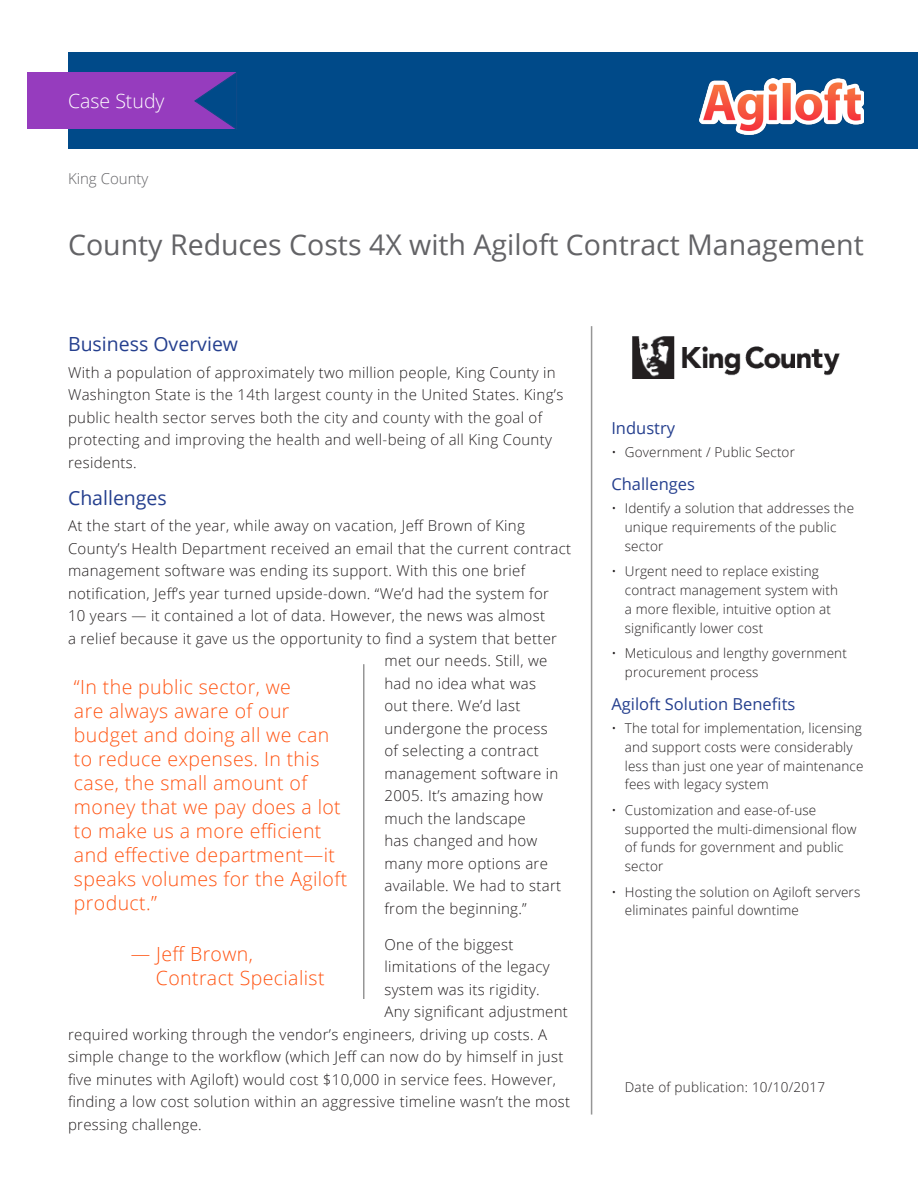
<style>
.page{position:relative;width:918px;height:1188px;background:#fff}
.page>*{position:absolute;margin:0;border:0;box-sizing:border-box;transform-origin:0 0}
.B_title{font:28.5px "Open Sans";color:#636366}
.Quotes{font:300 19.5px/24px "Open Sans";letter-spacing:.02em;color:#ff5412}
.Body_Headings{font:19.5px "Open Sans";color:#253f8e}
.t1{font:300 19.5px "Open Sans";color:#fff}
.Bullet_Headings{font:16.5px "Open Sans";color:#253f8e}
.Body{font:300 15px/22.5px "Open Sans";letter-spacing:.02em;color:#231f20}
.Body_Headings-2{font:300 15px "Open Sans";color:#636366}
.t2{font:300 13.5px/18.8px "Open Sans";letter-spacing:.01em;color:#231f20}
</style>
<div class="page">
<div style="left:68px;top:53px;width:850px;height:96px;background:#004a89"></div>
<hr style="left:591px;top:326px;width:1px;height:789px;background:#969696">
<hr style="left:363px;top:664px;width:1px;height:335px;background:#969696">
<div style="left:27px;top:73px;width:208px;height:56px;background:#963cbe"></div>
<svg style="left:193px;top:72px;width:44px;height:58px"></svg>
<img style="left:700px;top:78px;width:164px;height:57px">
<img style="left:632px;top:336px;width:208px;height:43px">
<p class="t1" style="left:68px;top:88px;width:98px">Case Study</p>
<p class="t1" style="left:53px;top:90px;width:98px">Case Study</p>
<p class="Body_Headings-2" style="left:68px;top:168px;width:82px">King County</p>
<p class="B_title" style="left:68px;top:225px;width:797px">County Reduces Costs 4X with Agiloft Contract Management</p>
<p class="Body_Headings" style="left:68px;top:330px;width:172px">Business Overview</p>
<p class="Body" style="left:68px;top:361px;width:497px">With a population of approximately two million people, King County in Washington State is the 14th largest county in the United States. King’s public health sector serves both the city and county with the goal of protecting and improving the health and well-being of all King County residents.</p>
<p class="Body_Headings" style="left:68px;top:484px;width:100px">Challenges</p>
<p class="Body" style="left:68px;top:514px;width:458px">At the start of the year, while away on vacation, Jeff Brown of King</p>
<p class="Body" style="left:68px;top:537px;width:505px">County’s Health Department received an email that the current contract</p>
<p class="Body" style="left:68px;top:559px;width:459px">management software was ending its support. With this one brief</p>
<p class="Body" style="left:68px;top:582px;width:482px">notification, Jeff’s year turned upside-down. “We’d had the system for</p>
<p class="Body" style="left:68px;top:604px;width:478px">10 years — it contained a lot of data. However, the news was almost</p>
<p class="Body" style="left:68px;top:627px;width:491px">a relief because it gave us the opportunity to find a system that better</p>
<p class="Body" style="left:384px;top:649px;width:164px">met our needs. Still, we</p>
<p class="Body" style="left:384px;top:672px;width:153px">had no idea what was</p>
<p class="Body" style="left:384px;top:694px;width:137px">out there. We’d last</p>
<p class="Body" style="left:384px;top:717px;width:165px">undergone the process</p>
<p class="Body" style="left:384px;top:739px;width:156px">of selecting a contract</p>
<p class="Body" style="left:384px;top:762px;width:175px">management software in</p>
<p class="Body" style="left:384px;top:784px;width:160px">2005. It’s amazing how</p>
<p class="Body" style="left:384px;top:807px;width:143px">much the landscape</p>
<p class="Body" style="left:384px;top:829px;width:154px">has changed and how</p>
<p class="Body" style="left:384px;top:852px;width:165px">many more options are</p>
<p class="Body" style="left:384px;top:874px;width:178px">available. We had to start</p>
<p class="Body" style="left:384px;top:897px;width:144px">from the beginning.”</p>
<p class="Body" style="left:384px;top:933px;width:130px">One of the biggest</p>
<p class="Body" style="left:384px;top:955px;width:167px">limitations of the legacy</p>
<p class="Body" style="left:384px;top:978px;width:157px">system was its rigidity.</p>
<p class="Body" style="left:384px;top:1000px;width:185px">Any significant adjustment</p>
<p class="Body" style="left:68px;top:1023px;width:481px">required working through the vendor’s engineers, driving up costs. A</p>
<p class="Body" style="left:68px;top:1045px;width:497px">simple change to the workflow (which Jeff can now do by himself in just</p>
<p class="Body" style="left:68px;top:1068px;width:490px">five minutes with Agiloft) would cost $10,000 in service fees. However,</p>
<p class="Body" style="left:68px;top:1090px;width:504px">finding a low cost solution within an aggressive timeline wasn’t the most</p>
<p class="Body" style="left:68px;top:1113px;width:135px">pressing challenge.</p>
<p class="Quotes" style="left:74px;top:674px;width:275px">“In the public sector, we<br>are always aware of our budget and doing all we can to reduce expenses. In this case, the small amount of money that we pay does a lot to make us a more efficient and effective department—it speaks volumes for the Agiloft product.”</p>
<p class="Quotes" style="left:156px;top:941px;width:170px;text-indent:-25px">— Jeff Brown,<br>Contract Specialist</p>
<p class="Bullet_Headings" style="left:611px;top:417px;width:65px">Industry</p>
<p class="t2" style="left:611px;top:442px;width:185px">• Government / Public Sector</p>
<p class="Bullet_Headings" style="left:611px;top:473px;width:85px">Challenges</p>
<p class="t2" style="left:625px;top:499px;width:231px;text-indent:-14px">• Identify a solution that addresses the unique requirements of the public sector</p>
<p class="t2" style="left:625px;top:562px;width:215px;text-indent:-14px">• Urgent need to replace existing contract management system with a more flexible, intuitive option at significantly lower cost</p>
<p class="t2" style="left:625px;top:643px;width:224px;text-indent:-14px">• Meticulous and lengthy government procurement process</p>
<p class="Bullet_Headings" style="left:611px;top:693px;width:186px">Agiloft Solution Benefits</p>
<p class="t2" style="left:625px;top:719px;width:240px;text-indent:-14px">• The total for implementation, licensing and support costs were considerably less than just one year of maintenance fees with legacy system</p>
<p class="t2" style="left:625px;top:800px;width:233px;text-indent:-14px">• Customization and ease-of-use supported the multi-dimensional flow of funds for government and public sector</p>
<p class="t2" style="left:625px;top:882px;width:237px;text-indent:-14px">• Hosting the solution on Agiloft servers eliminates painful downtime</p>
<p class="t2" style="left:625px;top:1077px;width:202px">Date of publication: 10/10/2017</p>
</div>
